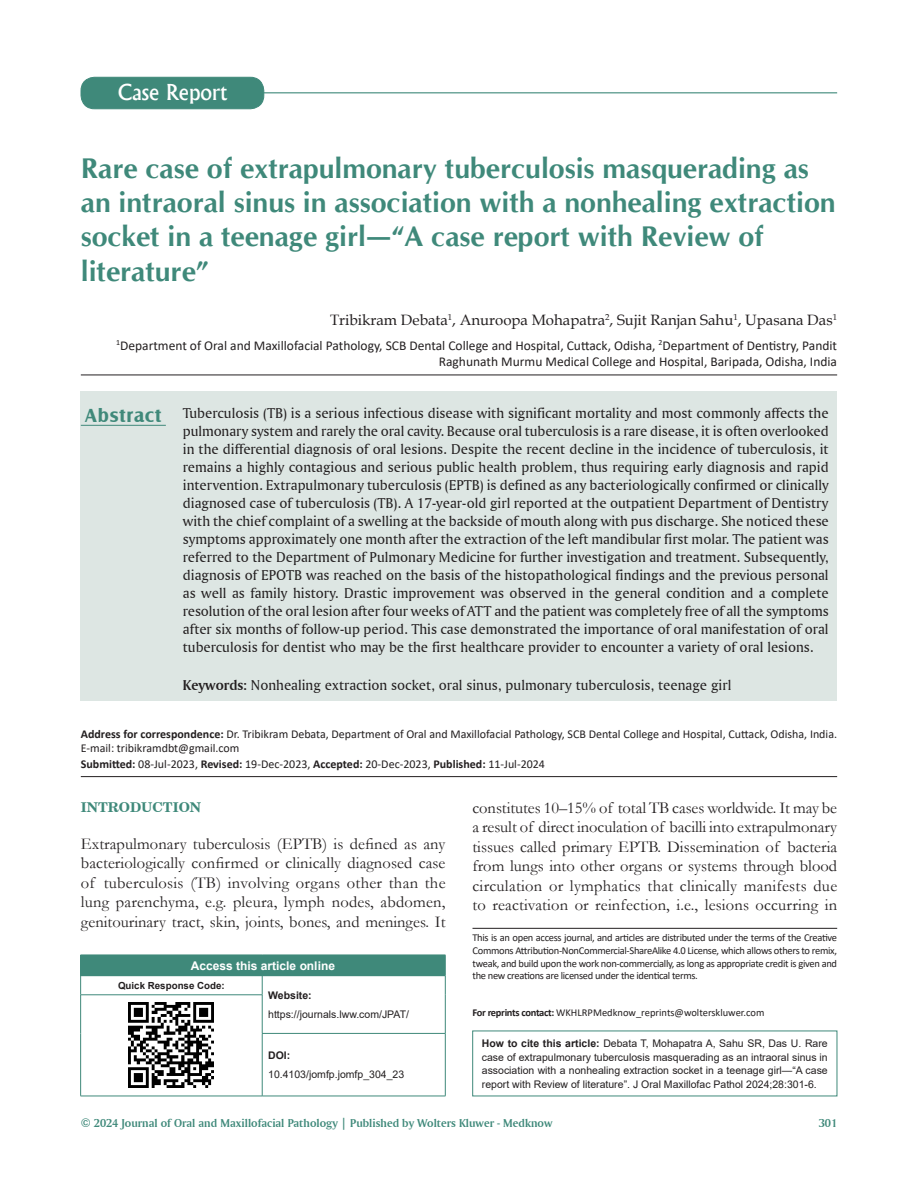
<style>
.page{position:relative;width:918px;height:1188px;background:#fff}
.page>*{position:absolute;margin:0;border:0;box-sizing:border-box;transform-origin:0 0}
.AT{font:700 28.5px/34.2px "CG Omega";color:#3f897a}
.AH{font:500 21px "Albertus";color:#fff}
.ABSH{font:700 19.5px "Castle T";letter-spacing:.04em;color:#3f897a}
.TX{font:16.5px/19.5px "Garamond";letter-spacing:.01em;color:#231f20;text-align:justify}
.ABS{font:15px/18px "Amerigo BT Roman A";color:#231f20;text-align:justify}
.KWD{font:15px "Amerigo BT Roman A";color:#231f20}
.AU{font:15px "Book Antiqua";color:#231f20}
.AFF{font:13.5px/16.2px "Calibri";color:#231f20;text-align:right}
.t1{font:700 13.5px "Century Schoolbook BT";color:#3f897a}
.ADD{font:12px/14.4px "Calibri";color:#231f20}
.t2{font:12px "Amerigo BT Bold A";color:#3f897a}
.AAO{font:700 12px "Arial";color:#fff}
.TX-2{font:10.5px/12.6px "Calibri";letter-spacing:-.03em;color:#231f20;text-align:justify}
.SRC{font:10.5px/13.5px "Arial";color:#231f20;text-align:justify}
.TX-3{font:10.5px "Calibri";color:#231f20}
.WEB{font:10.5px "Arial";color:#231f20}
.WEB-2{font:700 10.5px "Arial";color:#231f20}
.QRC{font:700 9.75px "Arial";color:#231f20}
.s1{font-family:"Amerigo BT Bold A"}
.s2{font-weight:700}
</style>
<div class="page">
<hr style="left:261px;top:92px;width:576px;height:1px;background:#3f897a">
<hr style="left:81px;top:375px;width:756px;height:1px;background:#231f20">
<div style="left:81px;top:392px;width:756px;height:309px;background:#dde6e3"></div>
<hr style="left:81px;top:425px;width:85px;height:1px;background:#3f897a">
<hr style="left:81px;top:776px;width:756px;height:1px;background:#231f20">
<div style="left:81px;top:955px;width:364px;height:21px;background:#3f897a"></div>
<svg style="left:80px;top:955px;width:1px;height:40px"></svg>
<hr style="left:80px;top:995px;width:182px;height:1px;background:#3f897a">
<hr style="left:80px;top:995px;width:1px;height:38px;background:#3f897a">
<hr style="left:80px;top:1033px;width:1px;height:63px;background:#3f897a">
<hr style="left:80px;top:1096px;width:182px;height:1px;background:#3f897a">
<svg style="left:262px;top:976px;width:1px;height:19px"></svg>
<svg style="left:445px;top:955px;width:1px;height:40px"></svg>
<hr style="left:262px;top:995px;width:1px;height:38px;background:#3f897a">
<hr style="left:445px;top:995px;width:1px;height:38px;background:#3f897a">
<hr style="left:262px;top:1033px;width:183px;height:1px;background:#3f897a">
<hr style="left:262px;top:1034px;width:1px;height:62px;background:#3f897a">
<hr style="left:445px;top:1034px;width:1px;height:62px;background:#3f897a">
<hr style="left:262px;top:1096px;width:183px;height:1px;background:#3f897a">
<img style="left:129px;top:1003px;width:85px;height:85px">
<hr style="left:472px;top:928px;width:365px;height:1px;background:#231f20">
<div style="left:81px;top:77px;width:183px;height:32px;background:#3f897a;border-radius:14px"></div>
<div style="left:81px;top:77px;width:183px;height:32px;border:1px solid #3f897a;border-radius:14px"></div>
<p class="AH" style="left:118px;top:80px;width:111px">Case Report</p>
<p class="AT" style="left:81px;top:151px;width:756px">Rare case of extrapulmonary tuberculosis masquerading as an intraoral sinus in association with a nonhealing extraction socket in a teenage girl—“A case report with Review of literature”</p>
<p class="AU" style="left:330px;top:310px;width:509px">Tribikram Debata<sup>1</sup>, Anuroopa Mohapatra<sup>2</sup>, Sujit Ranjan Sahu<sup>1</sup>, Upasana Das<sup>1</sup></p>
<p class="AFF" style="left:116px;top:337px;width:723px"><sup>1</sup>Department of Oral and Maxillofacial Pathology, SCB Dental College and Hospital, Cuttack, Odisha, <sup>2</sup>Department of Dentistry, Pandit<br>Raghunath Murmu Medical College and Hospital, Baripada, Odisha, India</p>
<p class="ABSH" style="left:85px;top:404px;width:78px">Abstract</p>
<p class="ABS" style="left:183px;top:404px;width:648px">Tuberculosis (TB) is a serious infectious disease with significant mortality and most commonly affects the pulmonary system and rarely the oral cavity. Because oral tuberculosis is a rare disease, it is often overlooked in the differential diagnosis of oral lesions. Despite the recent decline in the incidence of tuberculosis, it remains a highly contagious and serious public health problem, thus requiring early diagnosis and rapid intervention. Extrapulmonary tuberculosis (EPTB) is defined as any bacteriologically confirmed or clinically diagnosed case of tuberculosis (TB). A 17‑year‑old girl reported at the outpatient Department of Dentistry with the chief complaint of a swelling at the backside of mouth along with pus discharge. She noticed these symptoms approximately one month after the extraction of the left mandibular first molar. The patient was referred to the Department of Pulmonary Medicine for further investigation and treatment. Subsequently, diagnosis of EPOTB was reached on the basis of the histopathological findings and the previous personal as well as family history. Drastic improvement was observed in the general condition and a complete resolution of the oral lesion after four weeks of ATT and the patient was completely free of all the symptoms after six months of follow‑up period. This case demonstrated the importance of oral manifestation of oral tuberculosis for dentist who may be the first healthcare provider to encounter a variety of oral lesions.</p>
<p class="KWD" style="left:183px;top:676px;width:550px"><span class="s1">Keywords:</span> Nonhealing extraction socket, oral sinus, pulmonary tuberculosis, teenage girl</p>
<p class="ADD" style="left:81px;top:726px;width:758px"><span class="s2">Address for correspondence:</span> Dr. Tribikram Debata, Department of Oral and Maxillofacial Pathology, SCB Dental College and Hospital, Cuttack, Odisha, India.<br>E‑mail: tribikramdbt@gmail.com</p>
<p class="ADD" style="left:81px;top:756px;width:466px"><span class="s2">Submitted:</span> 08‑Jul‑2023, <span class="s2">Revised:</span> 19‑Dec‑2023, <span class="s2">Accepted:</span> 20‑Dec‑2023, <span class="s2">Published:</span> 11-Jul-2024</p>
<h1 class="t1" style="left:81px;top:799px;width:122px">INTRODUCTION</h1>
<p class="TX" style="left:81px;top:833px;width:366px">Extrapulmonary tuberculosis (EPTB) is defined as any bacteriologically confirmed or clinically diagnosed case of tuberculosis (TB) involving organs other than the lung parenchyma, e.g. pleura, lymph nodes, abdomen, genitourinary tract, skin, joints, bones, and meninges. It</p>
<p class="AAO" style="left:191px;top:957px;width:146px">Access this article online</p>
<p class="QRC" style="left:118px;top:978px;width:108px">Quick Response Code:</p>
<p class="WEB-2" style="left:268px;top:988px;width:45px">Website:</p>
<p class="WEB" style="left:268px;top:1007px;width:142px">https://journals.lww.com/JPAT/</p>
<p class="WEB-2" style="left:268px;top:1048px;width:24px">DOI:</p>
<p class="WEB" style="left:268px;top:1067px;width:137px">10.4103/jomfp.jomfp_304_23</p>
<p class="TX" style="left:472px;top:797px;width:366px">constitutes 10–15% of total TB cases worldwide. It may be a result of direct inoculation of bacilli into extrapulmonary tissues called primary EPTB. Dissemination of bacteria from lungs into other organs or systems through blood circulation or lymphatics that clinically manifests due to reactivation or reinfection, i.e., lesions occurring in</p>
<p class="TX-2" style="left:472px;top:931px;width:366px">This is an open access journal, and articles are distributed under the terms of the Creative Commons Attribution‑NonCommercial‑ShareAlike 4.0 License, which allows others to remix, tweak, and build upon the work non‑commercially, as long as appropriate credit is given and the new creations are licensed under the identical terms.</p>
<p class="TX-3" style="left:472px;top:1005px;width:293px"><span class="s2">For reprints contact:</span> WKHLRPMedknow_reprints@wolterskluwer.com</p>
<p class="SRC" style="left:482px;top:1037px;width:347px"><span class="s2">How to cite this article:</span> Debata T, Mohapatra A, Sahu SR, Das U. Rare case of extrapulmonary tuberculosis masquerading as an intraoral sinus in association with a nonhealing extraction socket in a teenage girl—“A case report with Review of literature”. J Oral Maxillofac Pathol 2024;28:301-6.</p>
<p class="t2" style="left:81px;top:1116px;width:473px">© 2024 Journal of Oral and Maxillofacial Pathology | Published by Wolters Kluwer - Medknow</p>
<p class="t2" style="left:819px;top:1116px;width:20px">301</p>
</div>
